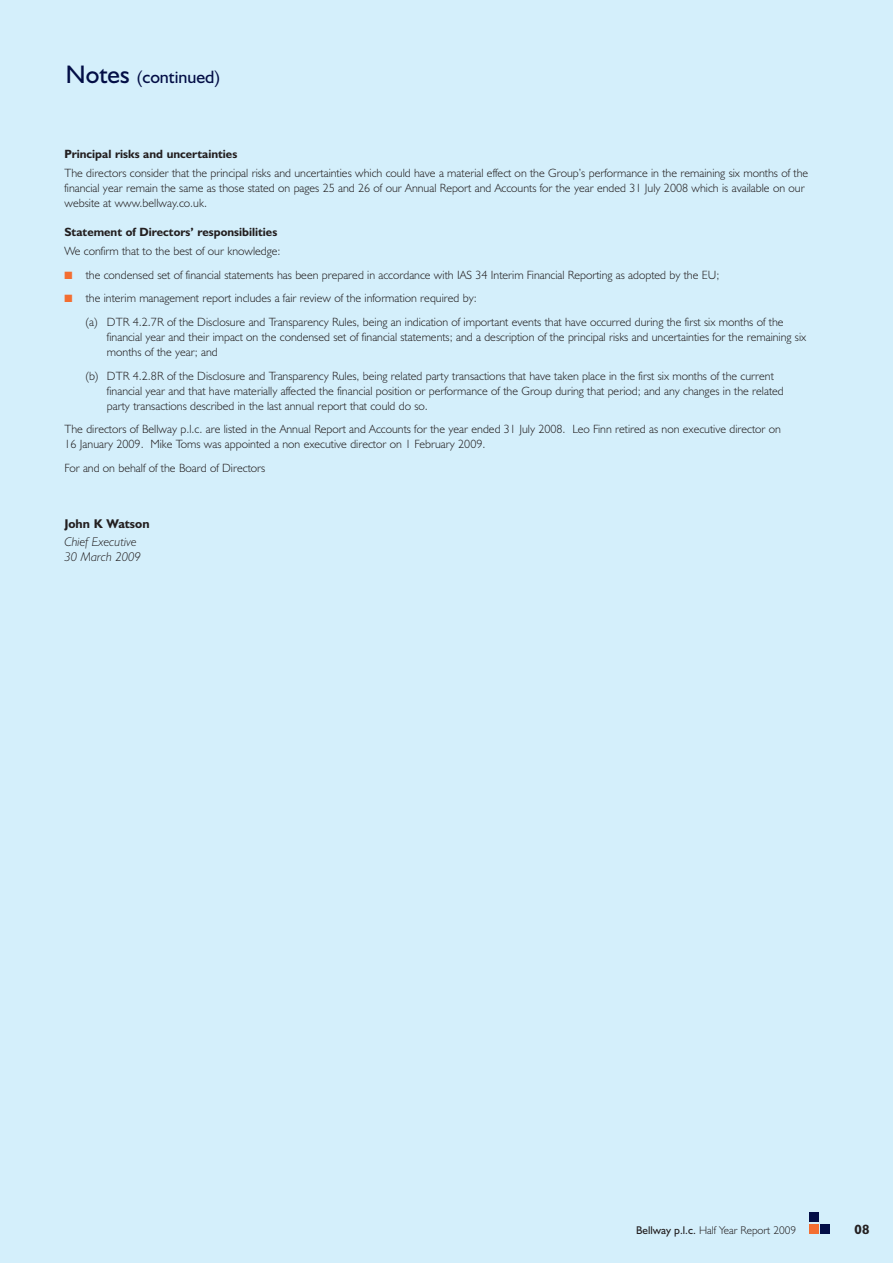
<style>
.page{position:relative;width:893px;height:1263px;background:#d4effb}
.page>*{position:absolute;margin:0;border:0;box-sizing:border-box;transform-origin:0 0}
.t1{font:18px "Humanist 521 BT";color:#030e46}
.t2{font:700 13.5px "Humanist 521 BT";color:#231f20}
.t3{font:italic 300 12.75px/15.6px "Humanist 521 BT";color:#231f20}
.t4{font:700 12.75px "Humanist 521 BT";color:#231f20}
.t5{font:300 12px/15px "Humanist 521 BT";color:#231f20}
.t6{font:700 12px "Humanist 521 BT";color:#231f20}
.t7{font:300 11.25px "Humanist 521 BT";color:#231f20}
.s1{font-size:25.5px}
.s2{color:#f36e31}
.s3{font-weight:400}
</style>
<div class="page">
<h1 class="t1" style="left:66px;top:71px;width:156px"><span class="s1">Notes</span> (continued)</h1>
<p class="t6" style="left:64px;top:149px;width:174px">Principal risks and uncertainties</p>
<p class="t5" style="left:64px;top:167px;width:745px">The directors consider that the principal risks and uncertainties which could have a material effect on the Group’s performance in the remaining six months of the financial year remain the same as those stated on pages 25 and 26 of our Annual Report and Accounts for the year ended 31 July 2008 which is available on our website at www.bellway.co.uk.</p>
<p class="t6" style="left:64px;top:228px;width:214px">Statement of Directors’ responsibilities</p>
<p class="t5" style="left:64px;top:245px;width:218px">We confirm that to the best of our knowledge:</p>
<p class="t5" style="left:64px;top:269px;width:656px"><span class="s2">■</span> the condensed set of financial statements has been prepared in accordance with IAS 34 Interim Financial Reporting as adopted by the EU;</p>
<p class="t5" style="left:86px;top:288px;width:699px;line-height:23.5px;text-indent:-21px"><span class="s2">■</span> the interim management report includes a fair review of the information required by:<br>(a) DTR 4.2.7R of the Disclosure and Transparency Rules, being an indication of important events that have occurred during the first six months of the</p>
<p class="t5" style="left:107px;top:331px;width:701px">financial year and their impact on the condensed set of financial statements; and a description of the principal risks and uncertainties for the remaining six months of the year; and</p>
<p class="t5" style="left:107px;top:369px;width:678px;text-indent:-21px">(b) DTR 4.2.8R of the Disclosure and Transparency Rules, being related party transactions that have taken place in the first six months of the current financial year and that have materially affected the financial position or performance of the Group during that period; and any changes in the related party transactions described in the last annual report that could do so.</p>
<p class="t5" style="left:64px;top:423px;width:718px">The directors of Bellway p.l.c. are listed in the Annual Report and Accounts for the year ended 31 July 2008. Leo Finn retired as non executive director on<br>16 January 2009. Mike Toms was appointed a non executive director on 1 February 2009.</p>
<p class="t5" style="left:64px;top:461px;width:202px">For and on behalf of the Board of Directors</p>
<p class="t4" style="left:64px;top:519px;width:87px">John K Watson</p>
<p class="t3" style="left:64px;top:535px;width:78px">Chief Executive<br>30 March 2009</p>
<p class="t7" style="left:636px;top:1226px;width:161px"><span class="s3">Bellway p.l.c.</span> Half Year Report 2009</p>
<p class="t2" style="left:854px;top:1224px;width:16px">08</p>
</div>
